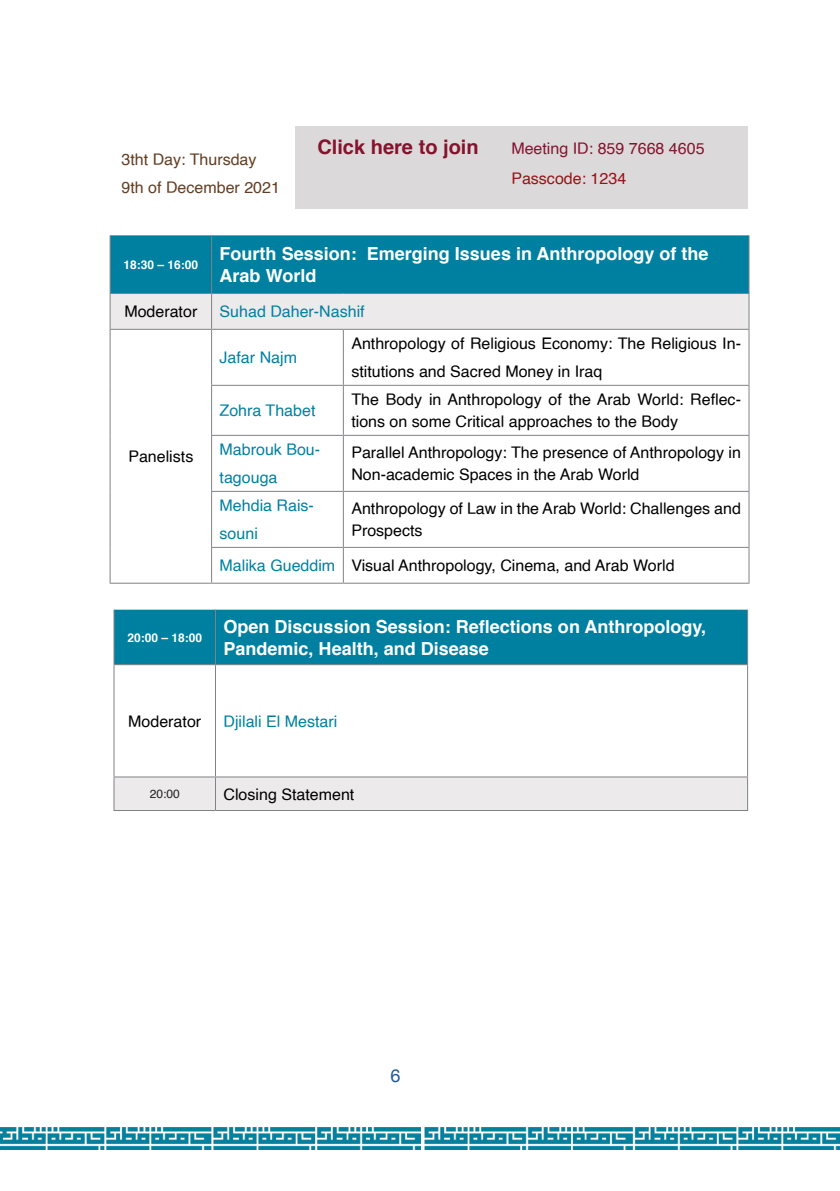
<style>
.page{position:relative;width:840px;height:1191px;background:#fff}
.page>*{position:absolute;margin:0;border:0;box-sizing:border-box;transform-origin:0 0}
.t1{font:700 20px "Helvetica";color:#85132d}
.t2{font:700 18px "Helvetica";color:#fff}
.t3{font:18px "Helvetica Neue";color:#1c599e}
.t4{font:16px/22px "Helvetica";color:#000}
.t5{font:16px "Helvetica";color:#0080a1}
.t6{font:16px "Helvetica";color:#633d21}
.t7{font:16px "Helvetica";color:#85132d}
.t8{font:16px "Helvetica";color:#971216}
.t9{font:700 12px "Helvetica";color:#fff}
.t10{font:12px "Helvetica";color:#231f20}
</style>
<div class="page">
<img style="left:0;top:1127px;width:420px;height:22px">
<img style="left:424px;top:1127px;width:415px;height:22px">
<svg style="left:110px;top:235px;width:638px;height:94px;background:#5aa7bc"></svg>
<hr style="left:109px;top:330px;width:1px;height:55px;background:#808285">
<hr style="left:109px;top:385px;width:1px;height:50px;background:#808285">
<hr style="left:109px;top:435px;width:1px;height:56px;background:#808285">
<hr style="left:109px;top:491px;width:1px;height:56px;background:#808285">
<hr style="left:109px;top:547px;width:1px;height:35px;background:#808285">
<hr style="left:211px;top:330px;width:1px;height:55px;background:#808285">
<hr style="left:342px;top:330px;width:1px;height:55px;background:#808285">
<hr style="left:748px;top:330px;width:1px;height:55px;background:#808285">
<hr style="left:211px;top:385px;width:132px;height:1px;background:#808285">
<hr style="left:211px;top:386px;width:1px;height:49px;background:#808285">
<hr style="left:343px;top:385px;width:406px;height:1px;background:#808285">
<hr style="left:342px;top:386px;width:1px;height:49px;background:#808285">
<hr style="left:748px;top:386px;width:1px;height:49px;background:#808285">
<hr style="left:211px;top:435px;width:132px;height:1px;background:#808285">
<hr style="left:211px;top:436px;width:1px;height:55px;background:#808285">
<hr style="left:343px;top:435px;width:406px;height:1px;background:#808285">
<hr style="left:342px;top:436px;width:1px;height:55px;background:#808285">
<hr style="left:211px;top:492px;width:1px;height:55px;background:#808285">
<hr style="left:342px;top:492px;width:1px;height:55px;background:#808285">
<hr style="left:211px;top:548px;width:1px;height:34px;background:#808285">
<hr style="left:342px;top:548px;width:1px;height:34px;background:#808285">
<hr style="left:748px;top:436px;width:1px;height:55px;background:#808285">
<hr style="left:748px;top:492px;width:1px;height:55px;background:#808285">
<hr style="left:748px;top:548px;width:1px;height:34px;background:#808285">
<hr style="left:211px;top:491px;width:132px;height:1px;background:#808285">
<hr style="left:343px;top:491px;width:406px;height:1px;background:#808285">
<hr style="left:211px;top:547px;width:132px;height:1px;background:#808285">
<hr style="left:343px;top:547px;width:406px;height:1px;background:#808285">
<hr style="left:109px;top:582px;width:102px;height:1px;background:#808285">
<hr style="left:211px;top:582px;width:132px;height:1px;background:#808285">
<hr style="left:343px;top:582px;width:406px;height:1px;background:#808285">
<hr style="left:109px;top:235px;width:1px;height:58px;background:#808285">
<hr style="left:211px;top:235px;width:1px;height:58px;background:#808285">
<hr style="left:748px;top:235px;width:1px;height:58px;background:#808285">
<hr style="left:109px;top:293px;width:102px;height:1px;background:#808285">
<hr style="left:109px;top:294px;width:1px;height:35px;background:#808285">
<hr style="left:109px;top:329px;width:102px;height:1px;background:#808285">
<hr style="left:211px;top:293px;width:132px;height:1px;background:#808285">
<hr style="left:211px;top:294px;width:1px;height:35px;background:#808285">
<hr style="left:343px;top:293px;width:406px;height:1px;background:#808285">
<hr style="left:748px;top:294px;width:1px;height:35px;background:#808285">
<hr style="left:211px;top:329px;width:132px;height:1px;background:#808285">
<hr style="left:343px;top:329px;width:406px;height:1px;background:#808285">
<div style="left:114px;top:609px;width:632px;height:55px;background:#0080a1"></div>
<div style="left:114px;top:777px;width:632px;height:33px;background:#edeaeb"></div>
<hr style="left:113px;top:609px;width:1px;height:55px;background:#808285">
<hr style="left:215px;top:609px;width:1px;height:55px;background:#808285">
<hr style="left:746px;top:609px;width:1px;height:55px;background:#808285">
<hr style="left:113px;top:777px;width:1px;height:33px;background:#808285">
<hr style="left:113px;top:810px;width:102px;height:1px;background:#808285">
<hr style="left:215px;top:777px;width:1px;height:33px;background:#808285">
<hr style="left:746px;top:777px;width:1px;height:33px;background:#808285">
<hr style="left:215px;top:810px;width:532px;height:1px;background:#808285">
<hr style="left:113px;top:664px;width:102px;height:1px;background:#808285">
<hr style="left:113px;top:665px;width:1px;height:111px;background:#808285">
<hr style="left:113px;top:776px;width:102px;height:1px;background:#808285">
<hr style="left:215px;top:664px;width:532px;height:1px;background:#808285">
<hr style="left:215px;top:665px;width:1px;height:111px;background:#808285">
<hr style="left:746px;top:665px;width:1px;height:111px;background:#808285">
<hr style="left:215px;top:776px;width:532px;height:1px;background:#808285">
<div style="left:295px;top:126px;width:452px;height:83px;background:#dcd9da"></div>
<p class="t6" style="left:121px;top:147px;width:136px">3tht Day: Thursday</p>
<p class="t6" style="left:121px;top:175px;width:160px">9th of December 2021</p>
<p class="t1" style="left:317px;top:131px;width:163px">Click here to join</p>
<p class="t7" style="left:511px;top:136px;width:195px">Meeting ID: 859 7668 4605</p>
<p class="t8" style="left:511px;top:166px;width:116px">Passcode: 1234</p>
<p class="t9" style="left:123px;top:255px;width:76px">18:30 – 16:00</p>
<p class="t4" style="left:124px;top:301px;width:74px">Moderator</p>
<p class="t4" style="left:128px;top:446px;width:66px">Panelists</p>
<p class="t9" style="left:127px;top:628px;width:76px">20:00 – 18:00</p>
<p class="t2" style="left:219px;top:239px;width:139px">Fourth Session:</p>
<p class="t2" style="left:366px;top:239px;width:343px">Emerging Issues in Anthropology of the</p>
<p class="t2" style="left:219px;top:261px;width:98px">Arab World</p>
<p class="t5" style="left:219px;top:299px;width:146px">Suhad Daher-Nashif</p>
<p class="t5" style="left:219px;top:345px;width:79px">Jafar Najm</p>
<p class="t5" style="left:219px;top:398px;width:97px">Zohra Thabet</p>
<p class="t4" style="left:351px;top:333px;width:391px">Anthropology of Religious Economy: The Religious In-</p>
<p class="t4" style="left:351px;top:361px;width:252px">stitutions and Sacred Money in Iraq</p>
<p class="t4" style="left:351px;top:389px;width:391px">The Body in Anthropology of the Arab World: Reflec-</p>
<p class="t4" style="left:351px;top:411px;width:328px">tions on some Critical approaches to the Body</p>
<p class="t5" style="left:219px;top:437px;width:102px">Mabrouk Bou-</p>
<p class="t4" style="left:351px;top:442px;width:391px">Parallel Anthropology: The presence of Anthropology in<br>Non-academic Spaces in the Arab World</p>
<p class="t5" style="left:219px;top:465px;width:59px">tagouga</p>
<p class="t5" style="left:219px;top:493px;width:96px">Mehdia Rais-</p>
<p class="t4" style="left:351px;top:498px;width:391px">Anthropology of Law in the Arab World: Challenges and<br>Prospects</p>
<p class="t4" style="left:351px;top:555px;width:324px">Visual Anthropology, Cinema, and Arab World</p>
<p class="t5" style="left:219px;top:521px;width:40px">souni</p>
<p class="t5" style="left:219px;top:553px;width:117px">Malika Gueddim</p>
<p class="t2" style="left:223px;top:612px;width:484px">Open Discussion Session: Reflections on Anthropology,</p>
<p class="t2" style="left:223px;top:634px;width:267px">Pandemic, Health, and Disease</p>
<p class="t4" style="left:128px;top:710px;width:74px">Moderator</p>
<p class="t5" style="left:223px;top:709px;width:115px">Djilali El Mestari</p>
<p class="t10" style="left:150px;top:784px;width:32px">20:00</p>
<p class="t4" style="left:223px;top:783px;width:132px">Closing Statement</p>
<p class="t3" style="left:390px;top:1064px;width:12px">6</p>
</div>
